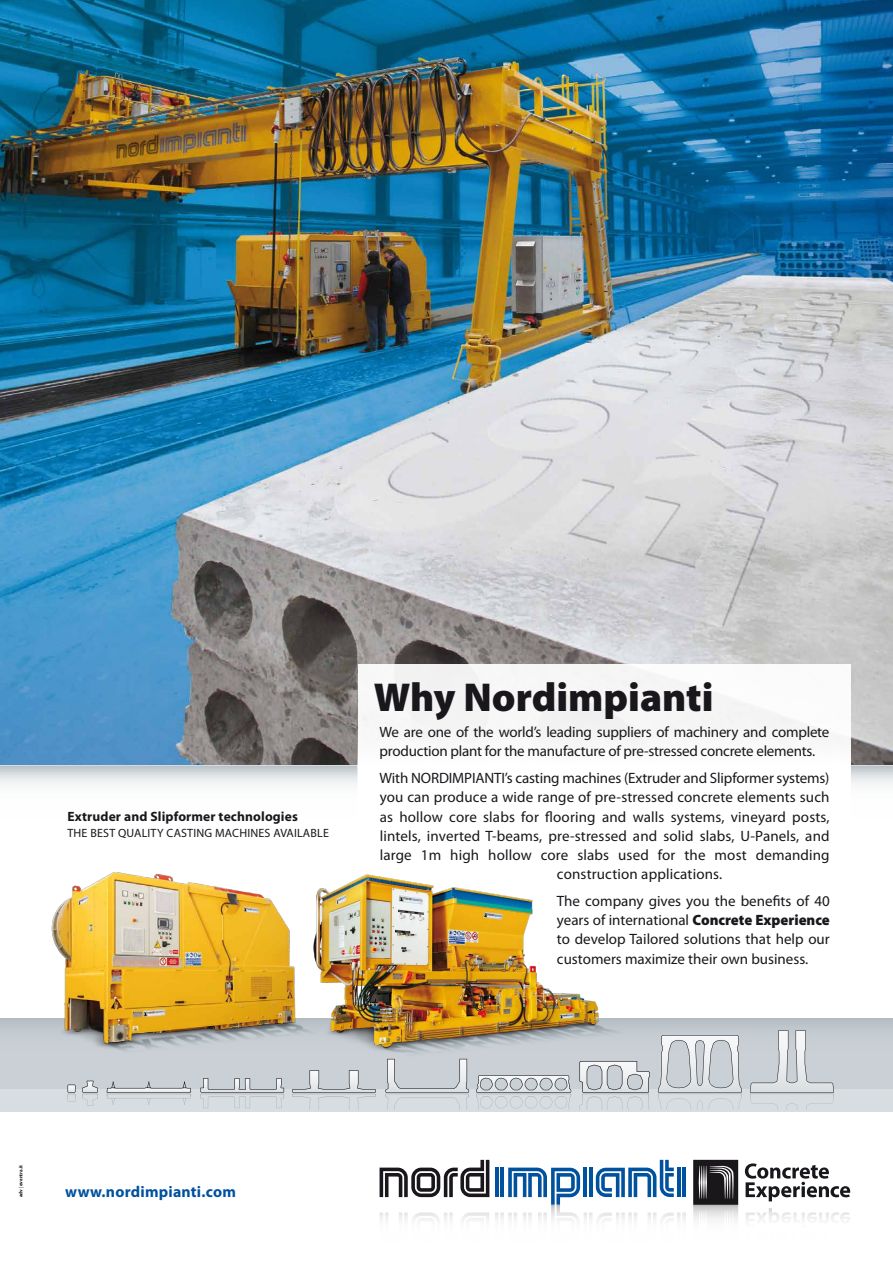
<style>
.page{position:relative;width:893px;height:1263px;background:#fff}
.page>*{position:absolute;margin:0;border:0;box-sizing:border-box;transform-origin:0 0}
.t1{font:900 40.5px "Myriad Pro";color:#1a171c}
.t2{font:700 15.75px "Myriad Pro";letter-spacing:.015em;color:#00519e}
.t3{font:15px/19.2px "Myriad Pro";color:#1a171c}
.t4{font:700 13.5px "Myriad Pro";letter-spacing:.01em;color:#1a171c}
.t5{font:12px "Myriad Pro";letter-spacing:.015em;color:#1a171c}
.t6{font:700 4.95px "Myriad Pro";letter-spacing:-.005em;color:#1a171c}
.s1{font-weight:900}
.s2{font-weight:400}
</style>
<div class="page">
<img style="left:0;top:0;width:893px;height:765px">
<svg style="left:0;top:765px;width:893px;height:20px"></svg>
<div style="left:358px;top:664px;width:493px;height:306px;background:#fff"></div>
<div style="left:0;top:1018px;width:893px;height:93px;background:#d8dde1"></div>
<div style="left:0;top:1018px;width:893px;height:71px;background:linear-gradient(to bottom,#bfc6cc,#ced5d9)"></div>
<img style="left:52px;top:1018px;width:277px;height:90px">
<img style="left:329px;top:1018px;width:349px;height:92px">
<img style="left:52px;top:872px;width:251px;height:181px">
<img style="left:312px;top:874px;width:290px;height:182px">
<svg style="left:292px;top:1070px;width:84px;height:23px"></svg>
<svg style="left:385px;top:1059px;width:84px;height:34px"></svg>
<svg style="left:67px;top:1084px;width:9px;height:9px"></svg>
<svg style="left:82px;top:1081px;width:16px;height:12px"></svg>
<svg style="left:107px;top:1081px;width:84px;height:12px"></svg>
<svg style="left:200px;top:1078px;width:84px;height:15px"></svg>
<svg style="left:579px;top:1061px;width:71px;height:32px"></svg>
<svg style="left:658px;top:1035px;width:84px;height:58px"></svg>
<svg style="left:750px;top:1030px;width:84px;height:63px"></svg>
<svg style="left:476px;top:1075px;width:95px;height:18px"></svg>
<svg style="left:480px;top:1096px;width:28px;height:12px"></svg>
<hr style="left:495px;top:1168px;width:3px;height:29px;background:#00519e">
<hr style="left:500px;top:1168px;width:4px;height:29px;background:#00519e">
<hr style="left:584px;top:1168px;width:3px;height:29px;background:#00519e">
<hr style="left:589px;top:1168px;width:4px;height:29px;background:#00519e">
<hr style="left:677px;top:1168px;width:3px;height:29px;background:#00519e">
<hr style="left:682px;top:1168px;width:4px;height:29px;background:#00519e">
<svg style="left:380px;top:1160px;width:109px;height:37px"></svg>
<svg style="left:508px;top:1167px;width:72px;height:38px"></svg>
<svg style="left:596px;top:1160px;width:78px;height:37px"></svg>
<svg style="left:693px;top:1160px;width:157px;height:60px"></svg>
<p class="t4" style="left:68px;top:809px;width:232px">Extruder and Slipformer technologies</p>
<p class="t5" style="left:68px;top:826px;width:263px">THE BEST QUALITY CASTING MACHINES AVAILABLE</p>
<h1 class="t1" style="left:374px;top:674px;width:341px">Why Nordimpianti</h1>
<p class="t3" style="left:380px;top:723px;width:451px">We are one of the world’s leading suppliers of machinery and complete production plant for the manufacture of pre-stressed concrete elements.</p>
<p class="t3" style="left:380px;top:769px;width:451px">With NORDIMPIANTI’s casting machines (Extruder and Slipformer systems)</p>
<p class="t3" style="left:380px;top:788px;width:451px">you can produce a wide range of pre-stressed concrete elements such</p>
<p class="t3" style="left:380px;top:807px;width:451px">as hollow core slabs for flooring and walls systems, vineyard posts,</p>
<p class="t3" style="left:380px;top:826px;width:451px">lintels, inverted T-beams, pre-stressed and solid slabs, U-Panels, and</p>
<p class="t3" style="left:380px;top:846px;width:451px">large 1m high hollow core slabs used for the most demanding</p>
<p class="t3" style="left:557px;top:865px;width:167px">construction applications.</p>
<p class="t3" style="left:557px;top:891px;width:274px;text-align:justify">The company gives you the benefits of 40 years of international <span class="s1">Concrete Experience </span>to develop Tailored solutions that help our customers maximize their own business.</p>
<p class="t6" style="left:18px;top:1197px;width:34px;rotate:-90deg">adv <span class="s2">|</span> eventra.it</p>
<p class="t2" style="left:65px;top:1183px;width:172px">www.nordimpianti.com</p>
</div>
